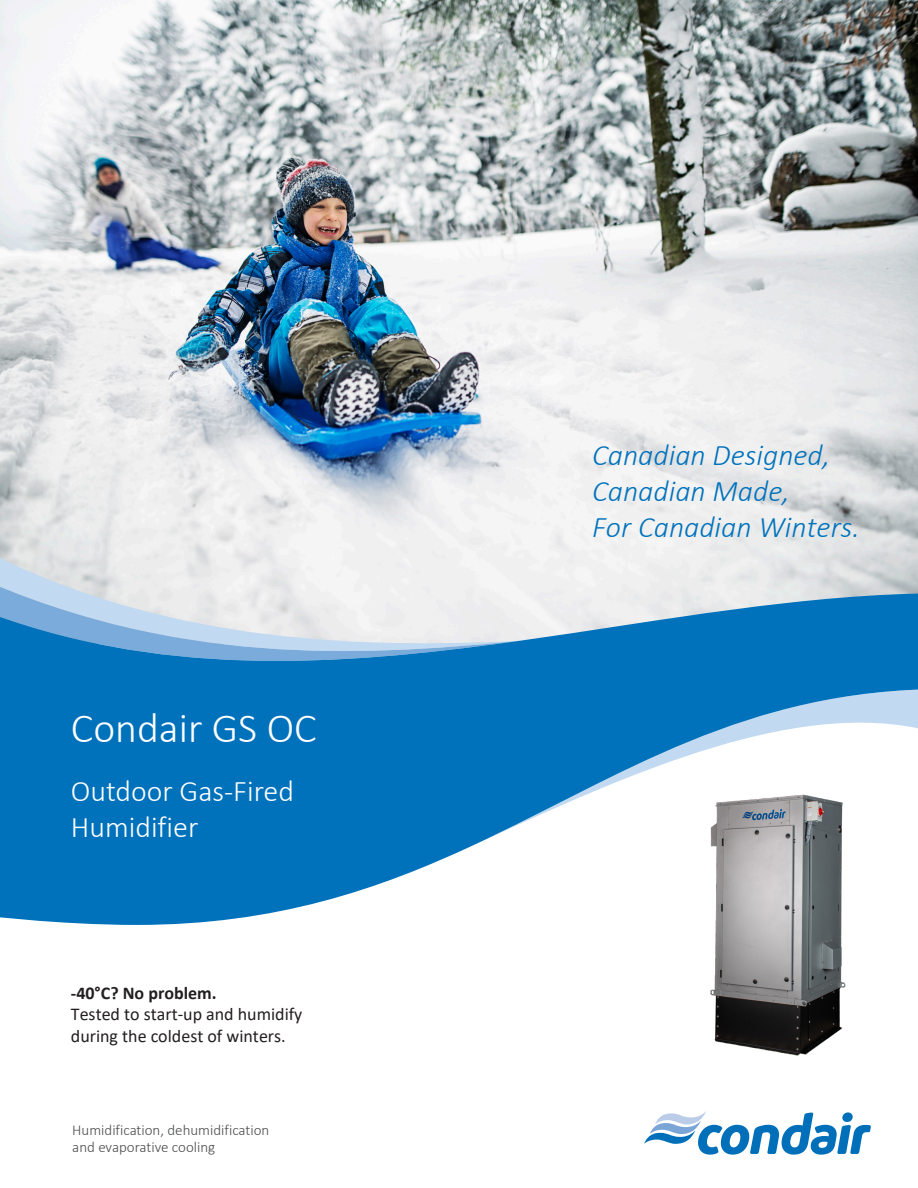
<style>
.page{position:relative;width:918px;height:1188px;background:#fff}
.page>*{position:absolute;margin:0;border:0;box-sizing:border-box;transform-origin:0 0}
._1_MAIN_TITLE{font:300 42px "Calibri";color:#fff}
.t1{font:italic 300 30px "Calibri";color:#0072bc}
._3_LEAD_TEXT{font:300 30px/36px "Calibri";color:#fff}
.t2{font:18px/21.6px "Calibri";color:#231f20}
.t3{font:700 18px "Calibri";color:#231f20}
.Table_Text{font:300 15px/17px "Calibri";color:#4b4c4d}
</style>
<div class="page">
<img style="left:0;top:0;width:918px;height:593px">
<svg style="left:0;top:546px;width:520px;height:47px;fill:#f0f0f0"></svg>
<svg style="left:0;top:576px;width:517px;height:17px;fill:#f0f0f0"></svg>
<svg style="left:0;top:593px;width:918px;height:332px;fill:#0072bc"></svg>
<div style="left:657px;top:791px;width:230px;height:269px;background:#fff"></div>
<img style="left:710px;top:794px;width:135px;height:262px">
<svg style="left:644px;top:1111px;width:227px;height:44px"></svg>
<p class="_1_MAIN_TITLE" style="left:71px;top:702px;width:247px">Condair GS OC</p>
<p class="_3_LEAD_TEXT" style="left:71px;top:773px;width:225px">Outdoor Gas-Fired<br>Humidifier</p>
<p class="t3" style="left:71px;top:980px;width:147px">-40°C? No problem.</p>
<p class="t2" style="left:71px;top:1003px;width:233px">Tested to start-up and humidify during the coldest of winters.</p>
<p class="Table_Text" style="left:72px;top:1121px;width:199px">Humidification, dehumidification and evaporative cooling</p>
<p class="t1" style="left:592px;top:436px;width:240px">Canadian Designed,</p>
<p class="t1" style="left:592px;top:472px;width:199px">Canadian Made,</p>
<p class="t1" style="left:592px;top:508px;width:269px">For Canadian Winters.</p>
</div>
